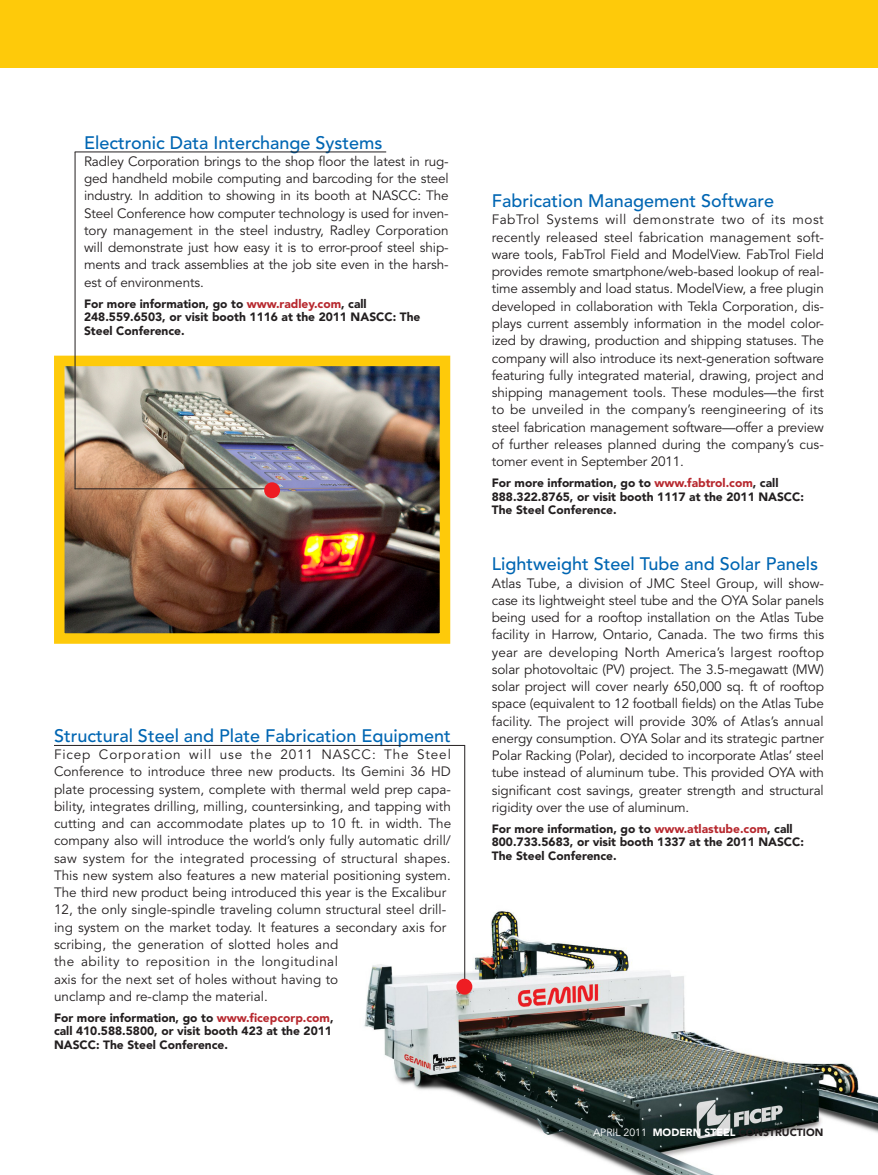
<style>
.page{position:relative;width:878px;height:1175px;background:#fff}
.page>*{position:absolute;margin:0;border:0;box-sizing:border-box;transform-origin:0 0}
.P_Products_Headline{font:500 18px "Avenir LT Std";color:#0166b3}
.P_Products_Text{font:13.5px/17.2px "Avenir LT Std";color:#231f20;text-align:justify}
.P_Products_For_More{font:900 12px/13.5px "Avenir LT Std";color:#231f20}
.t1{font:900 10.5px "Avenir LT Std";color:#231f20}
.s1{color:#b7282e}
.s2{font-weight:400;color:#fff}
.s3{color:#fff}
</style>
<div class="page">
<div style="left:0;top:0;width:878px;height:68px;background:#feca0a"></div>
<img style="left:364px;top:901px;width:514px;height:273px">
<hr style="left:54px;top:745px;width:411px;height:1px;background:#231f20">
<hr style="left:464px;top:745px;width:1px;height:243px;background:#231f20">
<div style="left:456px;top:978px;width:16px;height:16px;background:#ee1d23;border-radius:50%"></div>
<img style="left:54px;top:350px;width:397px;height:294px">
<hr style="left:75px;top:152px;width:311px;height:1px;background:#231f20">
<hr style="left:75px;top:152px;width:1px;height:337px;background:#231f20">
<hr style="left:75px;top:488px;width:198px;height:1px;background:#231f20">
<div style="left:264px;top:482px;width:16px;height:16px;background:#ee1d23;border-radius:50%"></div>
<p class="P_Products_Headline" style="left:84px;top:132px;width:300px">Electronic Data Interchange Systems</p>
<p class="P_Products_Text" style="left:84px;top:153px;width:366px">Radley Corporation brings to the shop floor the latest in rug&shy;ged handheld mobile computing and barcoding for the steel industry. I n addition to showing in its booth at NASCC: The Steel Conference how computer technology is used for inven&shy;tory management in the steel industry, Radley Corporation will demonstrate just how easy it is to error-proof steel ship&shy;ments and track assemblies at the job site even in the harsh&shy;est of environments.</p>
<p class="P_Products_For_More" style="left:84px;top:297px;width:338px">For more information, go to <span class="s1">www.radley.com</span>, call<br>248.559.6503, or visit booth 1116 at the 2011 NASCC: The<br>Steel Conference.</p>
<p class="P_Products_Headline" style="left:54px;top:725px;width:398px">Structural Steel and Plate Fabrication Equipment</p>
<p class="P_Products_Text" style="left:54px;top:746px;width:398px;text-align:left">Ficep Corporation will use the 2011 NASCC: The Steel Conference to introduce three new products. Its Gemini 36 HD plate processing system, complete with thermal weld prep capa&shy;bility, integrates drilling, milling, countersinking, and tapping with cutting and can accommodate plates up to 10 ft. in width. The company also will introduce the world’s only fully automatic drill/ saw system for the integrated processing of structural shapes.<br>This new system also features a new material positioning system.<br>The third new product being introduced this year is the Excalibur 12, the only single-spindle traveling column structural steel drill&shy;ing system on the market today. It features a secondary axis for scribing, the generation of slotted holes and<br>the ability to reposition in the longitudinal<br>axis for the next set of holes without having to<br>unclamp and re-clamp the material.</p>
<p class="P_Products_For_More" style="left:54px;top:1010px;width:281px">For more information, go to <span class="s1">www.ficepcorp.com</span>, call 410.588.5800, or visit booth 423 at the 2011<br>NASCC: The Steel Conference.</p>
<p class="P_Products_Headline" style="left:492px;top:190px;width:284px">Fabrication Management Software</p>
<p class="P_Products_Text" style="left:492px;top:211px;width:334px">FabTrol Systems will demonstrate two of its most recently released steel fabrication management soft&shy;ware tools, FabTrol Field and ModelView. FabTrol Field provides remote smartphone/web-based lookup of real&shy;time assembly and load status. ModelView, a free plugin developed in collaboration with Tekla Corporation, dis&shy;plays current assembly information in the model color&shy;ized by drawing, production and shipping statuses. The company will also introduce its next-generation software featuring fully integrated material, drawing, project and shipping management tools. These modules—the first to be unveiled in the company’s reengineering of its steel fabrication management software—offer a preview of further releases planned during the company’s cus&shy;tomer event in September 2011.</p>
<p class="P_Products_For_More" style="left:492px;top:476px;width:314px">For more information, go to <span class="s1">www.fabtrol.com</span>, call<br>888.322.8765, or visit booth 1117 at the 2011 NASCC:<br>The Steel Conference.</p>
<p class="P_Products_Headline" style="left:492px;top:553px;width:328px">Lightweight Steel Tube and Solar Panels</p>
<p class="P_Products_Text" style="left:492px;top:574px;width:334px">Atlas Tube, a division of JMC Steel Group, will show&shy;case its lightweight steel tube and the OYA Solar panels being used for a rooftop installation on the Atlas Tube facility in Harrow, Ontario, Canada. The two firms this year are developing North America’s largest rooftop solar photovoltaic (PV) project. The 3.5-megawatt (MW) solar project will cover nearly 650,000 sq. ft of rooftop space (equivalent to 12 football fields) on the Atlas Tube facility. The project will provide 30% of Atlas’s annual energy consumption. OYA Solar and its strategic partner Polar Racking (Polar), decided to incorporate Atlas’ steel tube instead of aluminum tube. This provided OYA with significant cost savings, greater strength and structural rigidity over the use of aluminum.</p>
<p class="P_Products_For_More" style="left:492px;top:822px;width:314px">For more information, go to <span class="s1">www.atlastube.com</span>, call<br>800.733.5683, or visit booth 1337 at the 2011 NASCC:<br>The Steel Conference.</p>
<p class="t1" style="left:593px;top:1125px;width:232px"><span class="s2">april 2011</span> <span class="s3">MODERN STEEL</span> CONSTRUCTION</p>
</div>
